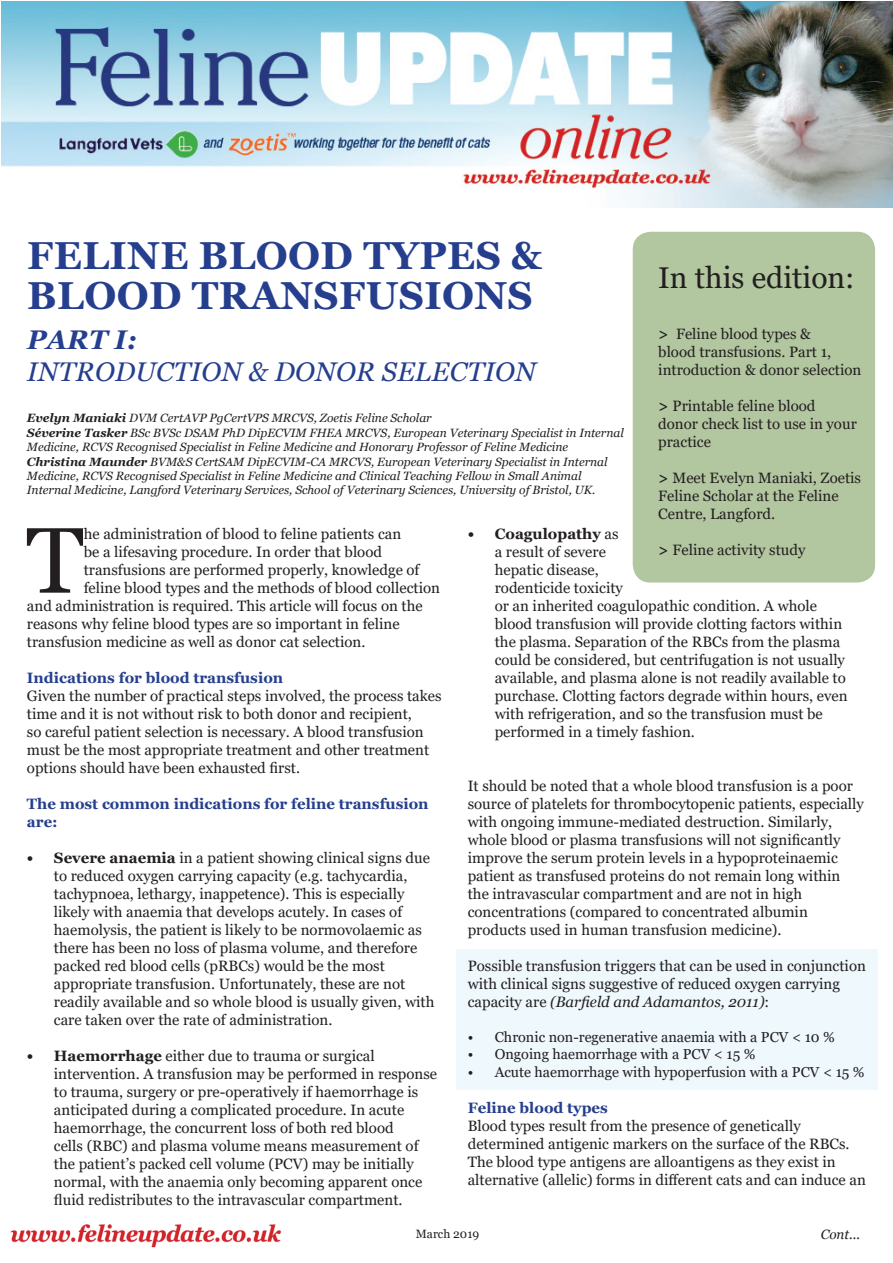
<style>
.page{position:relative;width:893px;height:1263px;background:#fff}
.page>*{position:absolute;margin:0;border:0;box-sizing:border-box;transform-origin:0 0}
.t1{font:93px "Georgia";color:#231f20}
.t2{font:700 39px/40.5px "Georgia";letter-spacing:.01em;color:#253f8e}
.t3{font:30px "Georgia";color:#231f20}
.t4{font:italic 27px/31.5px "Georgia";letter-spacing:.01em;color:#253f8e}
.t5{font:15px/18px "Georgia";color:#231f20}
.t6{font:700 15px/18px "Georgia";color:#253f8e}
.t7{font:14.4px "Georgia";color:#231f20}
.t8{font:italic 13.5px "Georgia";color:#231f20}
.t9{font:italic 12px/14.4px "Georgia";color:#231f20}
.t10{font:12px "Georgia";color:#231f20}
.s1{font-weight:700}
.s2{font-style:italic}
.s3{font-weight:700;color:#253f8e}
</style>
<div class="page">
<div style="left:633px;top:232px;width:242px;height:351px;background:#b2c69f;border-radius:18px"></div>
<img style="left:1px;top:1px;width:892px;height:207px">
<div style="left:456px;top:949px;width:422px;height:140px;background:#eef8fd"></div>
<img style="left:10px;top:1224px;width:272px;height:24px">
<p class="t2" style="left:27px;top:235px;width:516px">FELINE BLOOD TYPES &amp;<br>BLOOD TRANSFUSIONS</p>
<p class="t4" style="left:27px;top:324px;width:510px"><span class="s1">PART I:<br></span>INTRODUCTION &amp; DONOR SELECTION</p>
<p class="t9" style="left:27px;top:411px;width:406px"><span class="s1">Evelyn Maniaki</span> DVM CertAVP PgCertVPS MRCVS, Zoetis Feline Scholar</p>
<p class="t9" style="left:27px;top:426px;width:598px"><span class="s1">Séverine Tasker</span> BSc BVSc DSAM PhD DipECVIM FHEA MRCVS, European Veterinary Specialist in Internal<br>Medicine, RCVS Recognised Specialist in Feline Medicine and Honorary Professor of Feline Medicine</p>
<p class="t9" style="left:27px;top:454px;width:582px"><span class="s1">Christina Maunder</span> BVM&amp;S CertSAM DipECVIM-CA MRCVS, European Veterinary Specialist in Internal<br>Medicine, RCVS Recognised Specialist in Feline Medicine and Clinical Teaching Fellow in Small Animal<br>Internal Medicine, Langford Veterinary Services, School of Veterinary Sciences, University of Bristol, UK.</p>
<p class="t1" style="left:26px;top:504px;width:59px">T</p>
<p class="t5" style="left:84px;top:525px;width:319px">he administration of blood to feline patients can</p>
<h3 class="t3" style="left:658px;top:260px;width:198px">In this edition:</h3>
<p class="t5" style="left:658px;top:325px;width:205px"><span class="s1">&gt;</span> Feline blood types &amp;<br>blood transfusions. Part 1, introduction &amp; donor selection</p>
<p class="t5" style="left:658px;top:397px;width:200px"><span class="s1">&gt;</span> Printable feline blood donor check list to use in your practice</p>
<p class="t5" style="left:658px;top:469px;width:204px"><span class="s1">&gt;</span> Meet Evelyn Maniaki, Zoetis<br>Feline Scholar at the Feline<br>Centre, Langford.</p>
<p class="t5" style="left:658px;top:541px;width:149px"><span class="s1">&gt;</span> Feline activity study</p>
<p class="t5" style="left:495px;top:525px;width:354px;text-indent:-27px"><span class="s1">• Coagulopathy</span> as<br>a result of severe<br>hepatic disease,<br>rodenticide toxicity<br>or an inherited coagulopathic condition. A whole blood transfusion will provide clotting factors within the plasma. Separation of the RBCs from the plasma could be considered, but centrifugation is not usually available, and plasma alone is not readily available to purchase. Clotting factors degrade within hours, even with refrigeration, and so the transfusion must be performed in a timely fashion.</p>
<p class="t5" style="left:468px;top:777px;width:398px">It should be noted that a whole blood transfusion is a poor source of platelets for thrombocytopenic patients, especially with ongoing immune-mediated destruction. Similarly, whole blood or plasma transfusions will not significantly improve the serum protein levels in a hypoproteinaemic patient as transfused proteins do not remain long within the intravascular compartment and are not in high concentrations (compared to concentrated albumin products used in human transfusion medicine).</p>
<p class="t5" style="left:468px;top:957px;width:400px">Possible transfusion triggers that can be used in conjunction with clinical signs suggestive of reduced oxygen carrying capacity are <span class="s2">(Barfield and Adamantos, 2011)</span>:</p>
<p class="t7" style="left:468px;top:1028px;width:369px">• Chronic non-regenerative anaemia with a PCV &lt; 10 %</p>
<p class="t7" style="left:468px;top:1045px;width:289px">• Ongoing haemorrhage with a PCV &lt; 15 %</p>
<p class="t7" style="left:468px;top:1063px;width:398px">• Acute haemorrhage with hypoperfusion with a PCV &lt; 15 %</p>
<p class="t6" style="left:468px;top:1099px;width:142px">Feline blood types</p>
<p class="t5" style="left:468px;top:1117px;width:400px">Blood types result from the presence of genetically determined antigenic markers on the surface of the RBCs.<br>The blood type antigens are alloantigens as they exist in alternative (allelic) forms in different cats and can induce an</p>
<p class="t5" style="left:84px;top:543px;width:300px">be a lifesaving procedure. In order that blood</p>
<p class="t5" style="left:84px;top:561px;width:337px">transfusions are performed properly, knowledge of</p>
<p class="t5" style="left:84px;top:579px;width:358px">feline blood types and the methods of blood collection</p>
<p class="t5" style="left:27px;top:597px;width:397px">and administration is required. This article will focus on the</p>
<p class="t5" style="left:27px;top:615px;width:374px">reasons why feline blood types are so important in feline</p>
<p class="t5" style="left:27px;top:633px;width:340px">transfusion medicine as well as donor cat selection.</p>
<p class="t5" style="left:27px;top:669px;width:416px"><span class="s3">Indications for blood transfusion<br></span>Given the number of practical steps involved, the process takes time and it is not without risk to both donor and recipient,<br>so careful patient selection is necessary. A blood transfusion must be the most appropriate treatment and other treatment options should have been exhausted first.</p>
<p class="t6" style="left:27px;top:794px;width:403px">The most common indications for feline transfusion are:</p>
<p class="t5" style="left:54px;top:849px;width:382px;text-indent:-27px"><span class="s1">• Severe anaemia</span> in a patient showing clinical signs due to reduced oxygen carrying capacity (e.g. tachycardia, tachypnoea, lethargy, inappetence). This is especially likely with anaemia that develops acutely. In cases of haemolysis, the patient is likely to be normovolaemic as there has been no loss of plasma volume, and therefore packed red blood cells (pRBCs) would be the most appropriate transfusion. Unfortunately, these are not readily available and so whole blood is usually given, with care taken over the rate of administration.</p>
<p class="t5" style="left:54px;top:1047px;width:385px;text-indent:-27px"><span class="s1">• Haemorrhage</span> either due to trauma or surgical intervention. A transfusion may be performed in response to trauma, surgery or pre-operatively if haemorrhage is anticipated during a complicated procedure. In acute haemorrhage, the concurrent loss of both red blood<br>cells (RBC) and plasma volume means measurement of the patient’s packed cell volume (PCV) may be initially normal, with the anaemia only becoming apparent once fluid redistributes to the intravascular compartment.</p>
<p class="t10" style="left:416px;top:1226px;width:65px">March 2019</p>
<p class="t8" style="left:821px;top:1226px;width:41px">Cont...</p>
</div>
